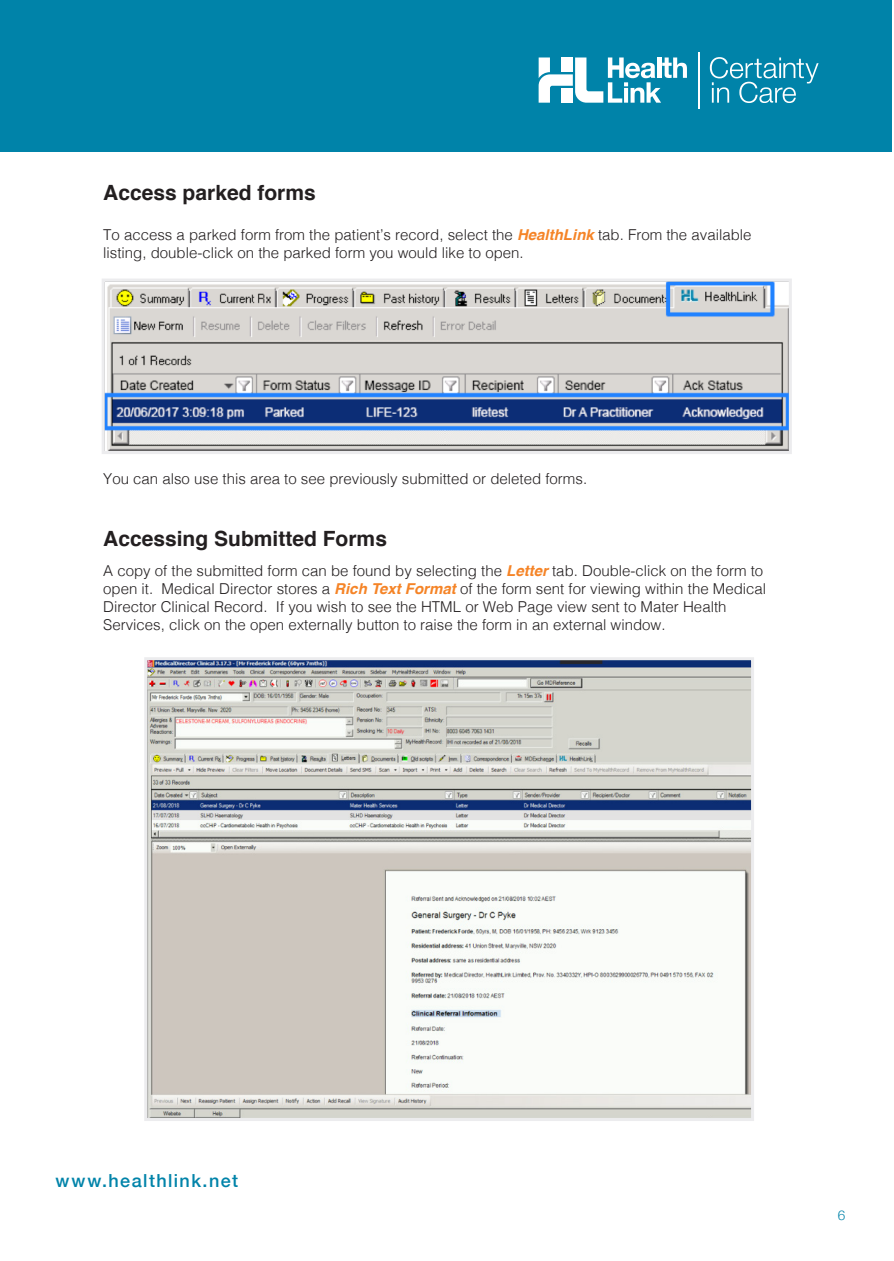
<style>
.page{position:relative;width:894px;height:1261px;background:#fff}
.page>*{position:absolute;margin:0;border:0;box-sizing:border-box;transform-origin:0 0}
.t1{font:700 21px "Helvetica";color:#231f20}
.BC2___Left{font:500 18px "Helvetica Neue";letter-spacing:.08em;color:#0083a9}
.t2{font:300 15px/18px "Helvetica";color:#231f20}
.t3{font:300 13.5px "Helvetica Neue";color:#0083a9}
.s1{font-weight:700;font-style:italic;color:#f58427}
</style>
<div class="page">
<img style="left:106px;top:283px;width:681px;height:167px">
<div style="left:102px;top:279px;width:689px;height:175px;border:3px solid #ececee"></div>
<div style="left:0;top:0;width:891px;height:151px;background:#0083a9"></div>
<hr style="left:697px;top:52px;width:1px;height:56px;background:#fff">
<svg style="left:538px;top:57px;width:148px;height:46px"></svg>
<svg style="left:709px;top:57px;width:109px;height:46px"></svg>
<img style="left:148px;top:661px;width:601px;height:456px">
<div style="left:144px;top:657px;width:609px;height:464px;border:3px solid #ececee"></div>
<p class="t1" style="left:103px;top:175px;width:214px">Access parked forms</p>
<p class="t2" style="left:103px;top:225px;width:649px">To access a parked form from the patient’s record, select the <span class="s1">HealthLink</span> tab. From the available listing, double-click on the parked form you would like to open.</p>
<p class="t2" style="left:103px;top:469px;width:485px">You can also use this area to see previously submitted or deleted forms.</p>
<p class="t1" style="left:103px;top:522px;width:285px">Accessing Submitted Forms</p>
<p class="t2" style="left:103px;top:561px;width:664px">A copy of the submitted form can be found by selecting the <span class="s1">Letter</span> tab. Double-click on the form to open it. Medical Director stores a <span class="s1">Rich Text Format</span> of the form sent for viewing within the Medical Director Clinical Record. If you wish to see the HTML or Web Page view sent to Mater Health Services, click on the open externally button to raise the form in an external window.</p>
<p class="BC2___Left" style="left:56px;top:1166px;width:184px">www.healthlink.net</p>
<p class="t3" style="left:837px;top:1204px;width:9px">6</p>
</div>
